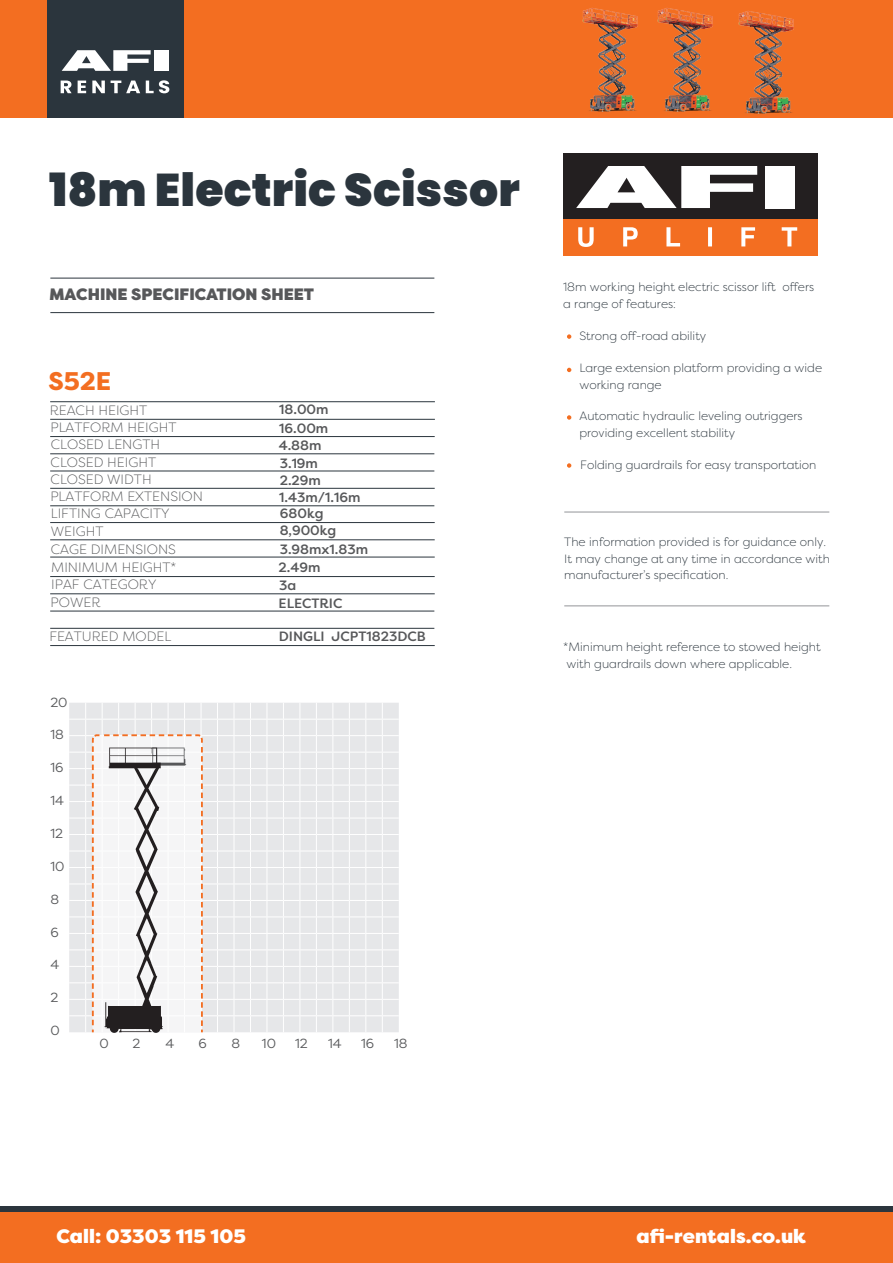
<style>
.page{position:relative;width:893px;height:1263px;background:#fff}
.page>*{position:absolute;margin:0;border:0;box-sizing:border-box;transform-origin:0 0}
.t1{font:900 45.75px "Poppins";letter-spacing:.005em;color:#2b353d}
.t2{font:800 25.5px "Filson Pro";color:#f36e21}
.t3{font:900 19.5px "Filson Pro";letter-spacing:.005em;color:#fff}
.t4{font:900 16.5px "Filson Pro";color:#57585a}
.t5{font:300 13.5px/17.2px "Filson Pro";color:#57585a}
.t6{font:500 13.5px "Filson Pro";color:#57585a}
.t7{font:13.2px "Filson Pro";color:#57585a}
.t8{font:300 12px/16.5px "Filson Pro";color:#2b353d}
</style>
<div class="page">
<div style="left:0;top:0;width:893px;height:118px;background:#f36e21"></div>
<div style="left:47px;top:0;width:136px;height:118px;background:#2b353d"></div>
<svg style="left:62px;top:50px;width:89px;height:21px"></svg>
<div style="left:155px;top:50px;width:14px;height:21px;background:#fff"></div>
<svg style="left:61px;top:81px;width:11px;height:12px"></svg>
<svg style="left:78px;top:81px;width:8px;height:12px"></svg>
<svg style="left:92px;top:81px;width:13px;height:12px"></svg>
<svg style="left:111px;top:81px;width:29px;height:12px"></svg>
<svg style="left:146px;top:80px;width:23px;height:13px"></svg>
<div style="left:0;top:1207px;width:893px;height:11px;background:#2b353d"></div>
<div style="left:0;top:1212px;width:893px;height:51px;background:#f36e21"></div>
<hr style="left:50px;top:278px;width:384px;height:1px;background:#2b353d">
<hr style="left:50px;top:312px;width:384px;height:1px;background:#2b353d">
<hr style="left:50px;top:401px;width:385px;height:1px;background:#2b353d">
<hr style="left:50px;top:419px;width:385px;height:1px;background:#2b353d">
<hr style="left:50px;top:436px;width:385px;height:1px;background:#2b353d">
<hr style="left:50px;top:453px;width:384px;height:1px;background:#2b353d">
<hr style="left:50px;top:471px;width:384px;height:1px;background:#2b353d">
<hr style="left:50px;top:488px;width:385px;height:1px;background:#2b353d">
<hr style="left:50px;top:505px;width:384px;height:1px;background:#2b353d">
<hr style="left:50px;top:522px;width:385px;height:1px;background:#2b353d">
<hr style="left:50px;top:539px;width:385px;height:1px;background:#2b353d">
<hr style="left:50px;top:557px;width:385px;height:1px;background:#2b353d">
<hr style="left:50px;top:576px;width:385px;height:1px;background:#2b353d">
<hr style="left:50px;top:593px;width:385px;height:1px;background:#2b353d">
<hr style="left:50px;top:611px;width:384px;height:1px;background:#2b353d">
<hr style="left:50px;top:628px;width:384px;height:1px;background:#2b353d">
<hr style="left:50px;top:645px;width:385px;height:1px;background:#2b353d">
<div style="left:563px;top:153px;width:254px;height:68px;background:#231f20"></div>
<div style="left:563px;top:219px;width:254px;height:37px;background:#f36e21"></div>
<svg style="left:576px;top:166px;width:181px;height:42px"></svg>
<div style="left:765px;top:166px;width:30px;height:42px;background:#fff"></div>
<svg style="left:578px;top:227px;width:219px;height:20px"></svg>
<svg style="left:567px;top:334px;width:4px;height:5px"></svg>
<svg style="left:567px;top:368px;width:4px;height:4px"></svg>
<svg style="left:69px;top:703px;width:330px;height:330px"></svg>
<hr style="left:564px;top:512px;width:265px;height:1px;background:#939598">
<hr style="left:564px;top:606px;width:265px;height:1px;background:#939598">
<img style="left:738px;top:11px;width:56px;height:103px">
<img style="left:657px;top:8px;width:56px;height:104px">
<img style="left:582px;top:8px;width:56px;height:104px">
<svg style="left:567px;top:415px;width:4px;height:5px"></svg>
<svg style="left:567px;top:463px;width:4px;height:5px"></svg>
<h1 class="t1" style="left:49px;top:163px;width:472px">18m Electric Scissor</h1>
<h3 class="t4" style="left:49px;top:284px;width:266px">MACHINE SPECIFICATION SHEET</h3>
<h2 class="t2" style="left:48px;top:365px;width:64px">S52E</h2>
<p class="t5" style="left:50px;top:401px;width:128px">REACH HEIGHT<br>PLATFORM HEIGHT</p>
<p class="t6" style="left:279px;top:400px;width:51px">18.00m</p>
<p class="t6" style="left:279px;top:419px;width:51px">16.00m</p>
<p class="t5" style="left:51px;top:436px;width:111px">CLOSED LENGTH</p>
<p class="t6" style="left:279px;top:436px;width:44px">4.88m</p>
<p class="t5" style="left:51px;top:453px;width:107px">CLOSED HEIGHT</p>
<p class="t6" style="left:280px;top:454px;width:40px">3.19m</p>
<p class="t5" style="left:51px;top:470px;width:103px">CLOSED WIDTH</p>
<p class="t6" style="left:280px;top:471px;width:43px">2.29m</p>
<p class="t5" style="left:50px;top:487px;width:154px">PLATFORM EXTENSION</p>
<p class="t6" style="left:279px;top:488px;width:83px">1.43m/1.16m</p>
<p class="t5" style="left:51px;top:504px;width:120px">LIFTING CAPACITY</p>
<p class="t6" style="left:280px;top:504px;width:45px">680kg</p>
<p class="t5" style="left:51px;top:522px;width:54px">WEIGHT</p>
<p class="t6" style="left:280px;top:521px;width:58px">8,900kg</p>
<p class="t5" style="left:51px;top:540px;width:127px">CAGE DIMENSIONS</p>
<p class="t6" style="left:280px;top:540px;width:90px">3.98mx1.83m</p>
<p class="t5" style="left:51px;top:558px;width:127px">MINIMUM HEIGHT*</p>
<p class="t6" style="left:279px;top:557px;width:43px">2.49m</p>
<p class="t5" style="left:51px;top:576px;width:107px">IPAF CATEGORY</p>
<p class="t6" style="left:279px;top:576px;width:19px">3a</p>
<p class="t5" style="left:51px;top:593px;width:51px">POWER</p>
<p class="t6" style="left:279px;top:594px;width:65px">ELECTRIC</p>
<p class="t5" style="left:49px;top:627px;width:123px">FEATURED MODEL</p>
<p class="t6" style="left:279px;top:627px;width:148px">DINGLI JCPT1823DCB</p>
<p class="t7" style="left:50px;top:693px;width:19px">20</p>
<p class="t7" style="left:50px;top:726px;width:15px">18</p>
<p class="t7" style="left:50px;top:759px;width:15px">16</p>
<p class="t7" style="left:50px;top:792px;width:15px">14</p>
<p class="t7" style="left:50px;top:825px;width:14px">12</p>
<p class="t7" style="left:50px;top:857px;width:16px">10</p>
<p class="t7" style="left:50px;top:890px;width:10px">8</p>
<p class="t7" style="left:50px;top:923px;width:10px">6</p>
<p class="t7" style="left:50px;top:956px;width:10px">4</p>
<p class="t7" style="left:50px;top:989px;width:9px">2</p>
<p class="t7" style="left:50px;top:1022px;width:11px">0</p>
<p class="t7" style="left:99px;top:1035px;width:11px">0</p>
<p class="t7" style="left:133px;top:1035px;width:9px">2</p>
<p class="t7" style="left:166px;top:1035px;width:10px">4</p>
<p class="t7" style="left:199px;top:1035px;width:10px">6</p>
<p class="t7" style="left:232px;top:1035px;width:10px">8</p>
<p class="t7" style="left:262px;top:1035px;width:16px">10</p>
<p class="t7" style="left:295px;top:1035px;width:14px">12</p>
<p class="t7" style="left:328px;top:1035px;width:15px">14</p>
<p class="t7" style="left:361px;top:1035px;width:15px">16</p>
<p class="t7" style="left:394px;top:1035px;width:15px">18</p>
<p class="t8" style="left:563px;top:279px;width:252px">18m working height electric scissor lift offers a range of features:</p>
<p class="t8" style="left:579px;top:328px;width:128px">Strong off-road ability</p>
<p class="t8" style="left:579px;top:359px;width:244px">Large extension platform providing a wide working range</p>
<p class="t8" style="left:579px;top:407px;width:225px">Automatic hydraulic leveling outriggers providing excellent stability</p>
<p class="t8" style="left:580px;top:456px;width:238px">Folding guardrails for easy transportation</p>
<p class="t8" style="left:564px;top:533px;width:267px">The information provided is for guidance only.<br>It may change at any time in accordance with manufacturer’s specification.</p>
<p class="t8" style="left:563px;top:638px;width:259px">*Minimum height reference to stowed height with guardrails down where applicable.</p>
<h3 class="t3" style="left:57px;top:1224px;width:191px">Call: 03303 115 105</h3>
<h3 class="t3" style="left:636px;top:1224px;width:171px">afi-rentals.co.uk</h3>
</div>
